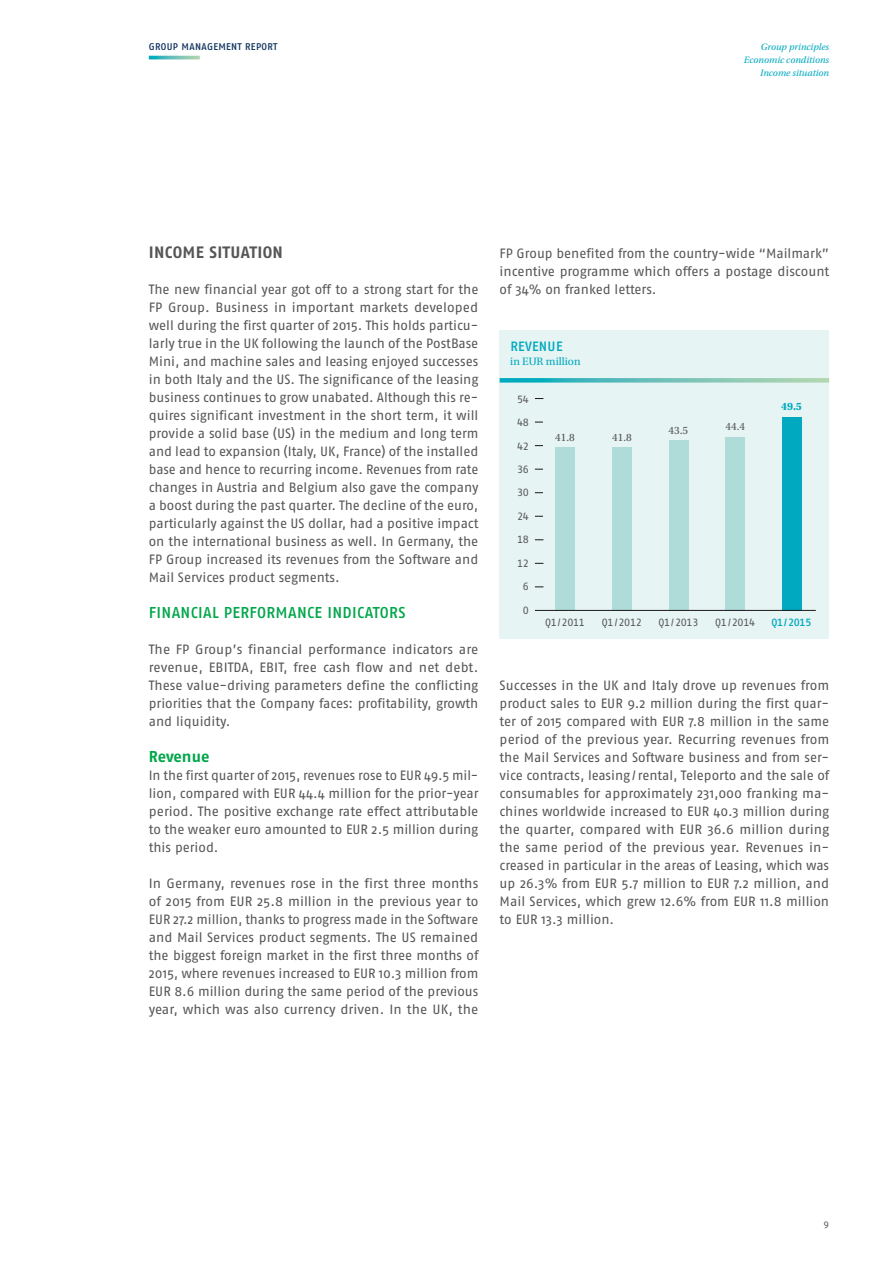
<style>
.page{position:relative;width:893px;height:1263px;background:#fff}
.page>*{position:absolute;margin:0;border:0;box-sizing:border-box;transform-origin:0 0}
.t1{font:700 16.5px "Fago Pro";letter-spacing:.02em;color:#565656}
.t2{font:500 15.75px "Fago Pro";letter-spacing:.02em;color:#00a64a}
.t3{font:700 15.75px "Fago Pro";letter-spacing:-.005em;color:#00a64a}
.t4{font:13.5px/18px "Fago Pro";color:#565656;text-align:justify}
.t5{font:500 13.5px "Fago Pro";letter-spacing:.02em;color:#00a9bf}
.t6{font:11.25px "Utopia Std";color:#565656}
.t7{font:11.25px "Utopia Std";color:#00a9bf}
.t8{font:700 11.25px "Utopia Std";color:#00a9bf}
.t9{font:10.5px "Fago Pro";letter-spacing:-.03em;color:#565656}
.t10{font:500 10.5px "Fago Pro";color:#00a9bf}
.t11{font:italic 9.75px/12.8px "Utopia Std";color:#00a9bf;text-align:right}
.t12{font:500 9.75px "Fago Pro";letter-spacing:.03em;color:#11345f}
.t13{font:9.75px "Fago Pro";color:#565656}
</style>
<div class="page">
<div style="left:500px;top:330px;width:329px;height:308px;background:#e6f4f3"></div>
<svg style="left:500px;top:378px;width:329px;height:5px;background:#70c5bd"></svg>
<div style="left:782px;top:417px;width:19px;height:193px;background:#00a9bf"></div>
<div style="left:725px;top:437px;width:20px;height:173px;background:#afdbd9"></div>
<div style="left:669px;top:440px;width:19px;height:170px;background:#afdbd9"></div>
<div style="left:612px;top:447px;width:20px;height:163px;background:#afdbd9"></div>
<div style="left:556px;top:447px;width:19px;height:163px;background:#afdbd9"></div>
<hr style="left:535px;top:610px;width:281px;height:1px;background:#1a1a18">
<p class="t12" style="left:149px;top:41px;width:130px">GROUP MANAGEMENT REPORT</p>
<p class="t11" style="left:744px;top:41px;width:87px">Group principles<br>Economic conditions<br>Income situation</p>
<p class="t1" style="left:149px;top:242px;width:136px">INCOME SITUATION</p>
<p class="t4" style="left:149px;top:280px;width:331px">The new financial year got off to a strong start for the FP Group. Business in important markets developed well during the first quarter of 2015. This holds particu&shy;larly true in the UK following the launch of the PostBase Mini, and machine sales and leasing enjoyed successes in both Italy and the US. The significance of the leasing business continues to grow unabated. Although this re&shy;quires significant investment in the short term, it will provide a solid base (US) in the medium and long term and lead to expansion (Italy, UK, France) of the installed base and hence to recurring income. Revenues from rate changes in Austria and Belgium also gave the company a boost during the past quarter. The decline of the euro, particularly against the US dollar, had a positive impact on the international business as well. In Germany, the FP Group increased its revenues from the Software and Mail Services product segments.</p>
<p class="t2" style="left:149px;top:603px;width:258px">FINANCIAL PERFORMANCE INDICATORS</p>
<p class="t4" style="left:149px;top:640px;width:331px">The FP Group’s financial performance indicators are revenue, EBITDA, EBIT, free cash flow and net debt.<br>These value-driving parameters define the conflicting priorities that the Company faces: profitability, growth and liquidity.</p>
<p class="t3" style="left:149px;top:747px;width:62px">Revenue</p>
<p class="t4" style="left:149px;top:766px;width:331px">In the first quarter of 2015, revenues rose to EUR 49.5 mil&shy;lion, compared with EUR 44.4 million for the prior-year period. The positive exchange rate effect attributable to the weaker euro amounted to EUR 2.5 million during this period.</p>
<p class="t4" style="left:149px;top:874px;width:331px">In Germany, revenues rose in the first three months of 2015 from EUR 25.8 million in the previous year to EUR 27.2 million, thanks to progress made in the Software and Mail Services product segments. The US remained the biggest foreign market in the first three months of 2015, where revenues increased to EUR 10.3 million from EUR 8.6 million during the same period of the previous year, which was also currency driven. In the UK, the</p>
<p class="t4" style="left:500px;top:244px;width:331px">FP Group benefited from the country-wide “Mailmark” incentive programme which offers a postage discount of 34% on franked letters.</p>
<p class="t5" style="left:510px;top:338px;width:54px">REVENUE</p>
<p class="t7" style="left:510px;top:356px;width:72px">in EUR million</p>
<p class="t9" style="left:517px;top:393px;width:13px">54</p>
<p class="t9" style="left:517px;top:416px;width:13px">48</p>
<p class="t9" style="left:517px;top:439px;width:13px">42</p>
<p class="t9" style="left:517px;top:463px;width:13px">36</p>
<p class="t9" style="left:517px;top:486px;width:13px">30</p>
<p class="t9" style="left:517px;top:510px;width:13px">24</p>
<p class="t9" style="left:517px;top:533px;width:13px">18</p>
<p class="t9" style="left:517px;top:557px;width:13px">12</p>
<p class="t9" style="left:523px;top:580px;width:8px">6</p>
<p class="t9" style="left:523px;top:604px;width:8px">0</p>
<p class="t6" style="left:555px;top:431px;width:21px">41.8</p>
<p class="t6" style="left:612px;top:431px;width:21px">41.8</p>
<p class="t6" style="left:668px;top:424px;width:21px">43.5</p>
<p class="t6" style="left:725px;top:421px;width:21px">44.4</p>
<p class="t8" style="left:781px;top:400px;width:22px">49.5</p>
<p class="t9" style="left:545px;top:615px;width:41px">Q1/2011</p>
<p class="t9" style="left:602px;top:615px;width:41px">Q1/2012</p>
<p class="t9" style="left:658px;top:615px;width:41px">Q1/2013</p>
<p class="t9" style="left:715px;top:615px;width:41px">Q1/2014</p>
<p class="t10" style="left:771px;top:615px;width:42px">Q1/2015</p>
<p class="t4" style="left:500px;top:676px;width:331px">Successes in the UK and Italy drove up revenues from product sales to EUR 9.2 million during the first quar&shy;ter of 2015 compared with EUR 7.8 million in the same period of the previous year. Recurring revenues from the Mail Services and Software business and from ser&shy;vice contracts, leasing/rental, Teleporto and the sale of consumables for approximately 231,000 franking ma&shy;chines worldwide increased to EUR 40.3 million during the quarter, compared with EUR 36.6 million during the same period of the previous year. Revenues in&shy;creased in particular in the areas of Leasing, which was up 26.3% from EUR 5.7 million to EUR 7.2 million, and Mail Services, which grew 12.6% from EUR 11.8 million to EUR 13.3 million.</p>
<p class="t13" style="left:824px;top:1219px;width:7px">9</p>
</div>
